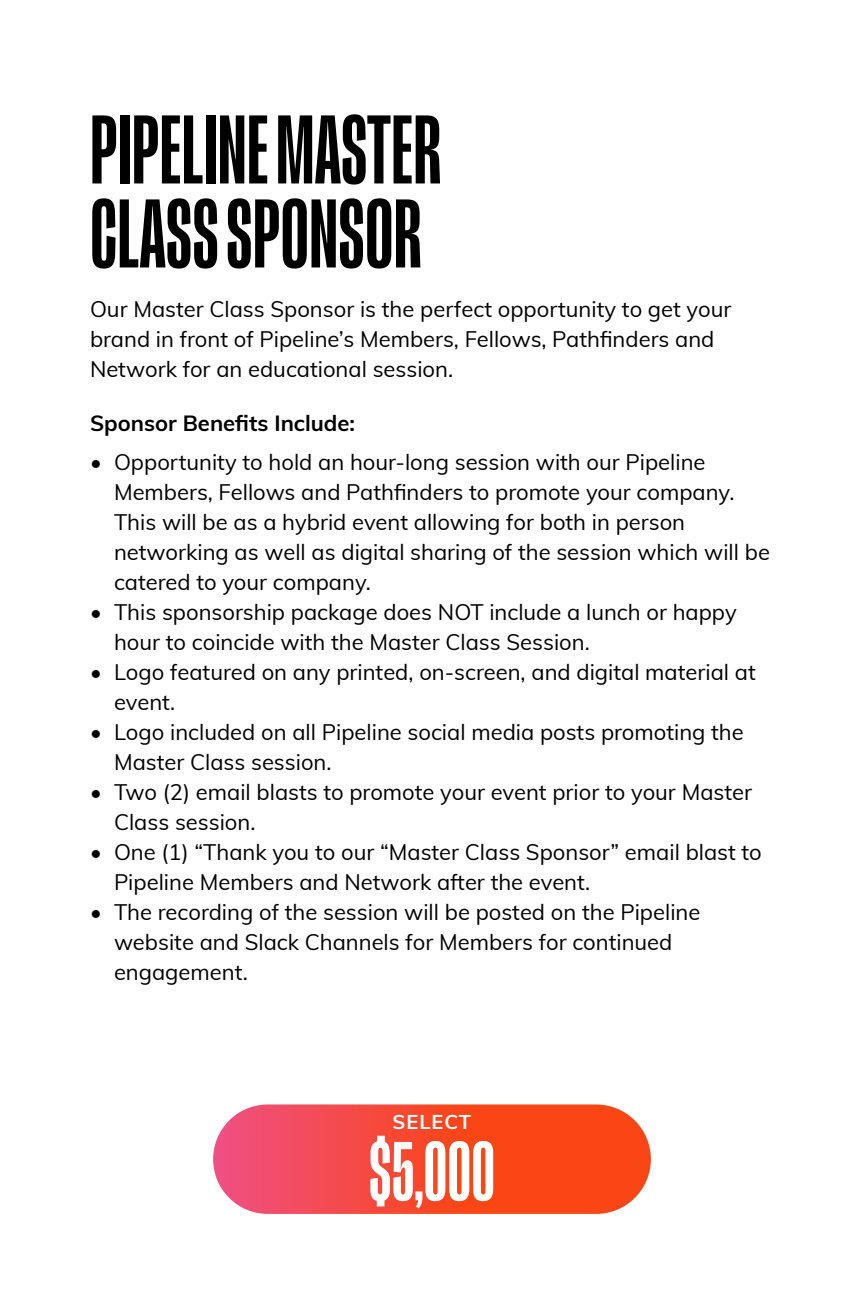
<style>
.page{position:relative;width:864px;height:1296px;background:#fff}
.page>*{position:absolute;margin:0;border:0;box-sizing:border-box;transform-origin:0 0}
.t1{font:700 extra-condensed 84px/84px "Lektorat";color:#000}
.t2{font:700 extra-condensed 72px "Lektorat";color:#fff}
.t3{font:22px/30px "Muli";color:#000}
.t4{font:700 22px "Muli";color:#000}
.t5{font:700 20px "Muli";letter-spacing:.05em;color:#fff}
</style>
<div class="page">
<svg style="left:213px;top:1104px;width:438px;height:110px;background:#f64934"></svg>
<h1 class="t1" style="left:90px;top:107px;width:353px">PIPELINE MASTER<br>CLASS SPONSOR</h1>
<p class="t3" style="left:90px;top:293px;width:643px">Our Master Class Sponsor is the perfect opportunity to get your brand in front of Pipeline’s Members, Fellows, Pathfinders and<br>Network for an educational session.</p>
<p class="t4" style="left:90px;top:407px;width:267px">Sponsor Benefits Include:</p>
<p class="t3" style="left:114px;top:446px;width:657px;text-indent:-24px">• Opportunity to hold an hour-long session with our Pipeline Members, Fellows and Pathfinders to promote your company.<br>This will be as a hybrid event allowing for both in person networking as well as digital sharing of the session which will be catered to your company.</p>
<p class="t3" style="left:114px;top:596px;width:624px;text-indent:-24px">• This sponsorship package does NOT include a lunch or happy hour to coincide with the Master Class Session.</p>
<p class="t3" style="left:114px;top:656px;width:643px;text-indent:-24px">• Logo featured on any printed, on-screen, and digital material at event.</p>
<p class="t3" style="left:114px;top:716px;width:631px;text-indent:-24px">• Logo included on all Pipeline social media posts promoting the<br>Master Class session.</p>
<p class="t3" style="left:114px;top:776px;width:639px;text-indent:-24px">• Two (2) email blasts to promote your event prior to your Master<br>Class session.</p>
<p class="t3" style="left:114px;top:836px;width:649px;text-indent:-24px">• One (1) “Thank you to our “Master Class Sponsor” email blast to<br>Pipeline Members and Network after the event.</p>
<p class="t3" style="left:114px;top:896px;width:588px;text-indent:-24px">• The recording of the session will be posted on the Pipeline website and Slack Channels for Members for continued engagement.</p>
<p class="t5" style="left:393px;top:1108px;width:80px">SELECT</p>
<h2 class="t2" style="left:369px;top:1130px;width:128px">$5,000</h2>
</div>
